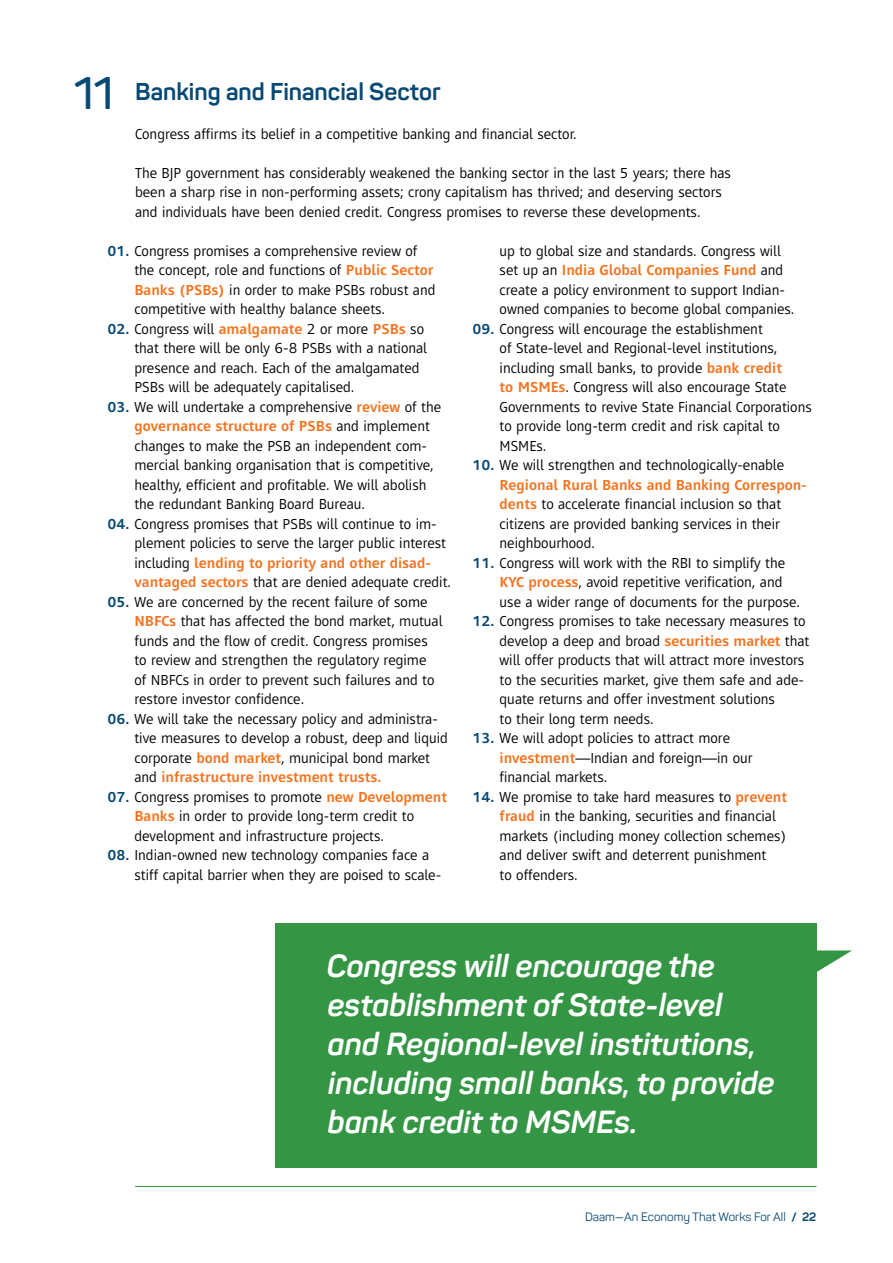
<style>
.page{position:relative;width:893px;height:1263px;background:#fff}
.page>*{position:absolute;margin:0;border:0;box-sizing:border-box;transform-origin:0 0}
.t1{font:italic 700 31.5px/39px "Panton";color:#fff}
.t2{font:700 24px "Panton";color:#064975}
.t3{font:15px/19.5px "Mayberry Pro";color:#000}
.t4{font:12px "Panton";color:#064975}
.s1{font-weight:600;font-size:45px}
.s2{font-weight:600;color:#064975}
.s3{font-weight:600;color:#f47421}
.s4{font-weight:700}
</style>
<div class="page">
<hr style="left:135px;top:1186px;width:681px;height:1px;background:#349645">
<div style="left:275px;top:923px;width:541px;height:244px;background:#349645"></div>
<svg style="left:816px;top:950px;width:36px;height:22px"></svg>
<h2 class="t2" style="left:74px;top:76px;width:368px"><span class="s1">11</span> Banking and Financial Sector</h2>
<p class="t3" style="left:135px;top:123px;width:443px">Congress affirms its belief in a competitive banking and financial sector.</p>
<p class="t3" style="left:135px;top:162px;width:597px">The BJP government has considerably weakened the banking sector in the last 5 years; there has been a sharp rise in non-performing assets; crony capitalism has thrived; and deserving sectors and individuals have been denied credit. Congress promises to reverse these developments.</p>
<p class="t3" style="left:134px;top:240px;width:303px;text-indent:-27px"><span class="s2">01.</span> Congress promises a comprehensive review of the concept, role and functions of <span class="s3">Public Sector Banks (PSBs)</span> in order to make PSBs robust and competitive with healthy balance sheets.</p>
<p class="t3" style="left:134px;top:318px;width:294px;text-indent:-27px"><span class="s2">02.</span> Congress will <span class="s3">amalgamate</span> 2 or more <span class="s3">PSBs</span> so that there will be only 6-8 PSBs with a national presence and reach. Each of the amalgamated PSBs will be adequately capitalised.</p>
<p class="t3" style="left:134px;top:396px;width:308px;text-indent:-27px"><span class="s2">03.</span> We will undertake a comprehensive <span class="s3">review</span> of the <span class="s3">governance structure of PSBs</span> and implement changes to make the PSB an independent com&shy;mercial banking organisation that is competitive, healthy, efficient and profitable. We will abolish the redundant Banking Board Bureau.</p>
<p class="t3" style="left:134px;top:513px;width:318px;text-indent:-27px"><span class="s2">04.</span> Congress promises that PSBs will continue to im&shy;plement policies to serve the larger public interest including <span class="s3">lending to priority and other disad&shy;vantaged sectors</span> that are denied adequate credit.</p>
<p class="t3" style="left:134px;top:591px;width:310px;text-indent:-27px"><span class="s2">05.</span> We are concerned by the recent failure of some <span class="s3">NBFCs</span> that has affected the bond market, mutual funds and the flow of credit. Congress promises to review and strengthen the regulatory regime<br>of NBFCs in order to prevent such failures and to restore investor confidence.</p>
<p class="t3" style="left:134px;top:708px;width:315px;text-indent:-27px"><span class="s2">06.</span> We will take the necessary policy and administra&shy;tive measures to develop a robust, deep and liquid corporate <span class="s3">bond market</span>, municipal bond market and <span class="s3">infrastructure investment trusts.</span></p>
<p class="t3" style="left:134px;top:786px;width:314px;text-indent:-27px"><span class="s2">07.</span> Congress promises to promote <span class="s3">new Development<br>Banks</span> in order to provide long-term credit to development and infrastructure projects.</p>
<p class="t3" style="left:134px;top:845px;width:308px;text-indent:-27px"><span class="s2">08.</span> Indian-owned new technology companies face a stiff capital barrier when they are poised to scale-</p>
<p class="t3" style="left:500px;top:240px;width:296px">up to global size and standards. Congress will set up an <span class="s3">India Global Companies Fund</span> and create a policy environment to support Indian&shy;owned companies to become global companies.</p>
<p class="t3" style="left:500px;top:318px;width:314px;text-indent:-27px"><span class="s2">09.</span> Congress will encourage the establishment<br>of State-level and Regional-level institutions, including small banks, to provide <span class="s3">bank credit<br>to MSMEs</span>. Congress will also encourage State Governments to revive State Financial Corporations to provide long-term credit and risk capital to MSMEs.</p>
<p class="t3" style="left:500px;top:455px;width:309px;text-indent:-27px"><span class="s2">10.</span> We will strengthen and technologically-enable <span class="s3">Regional Rural Banks and Banking Correspon&shy;dents</span> to accelerate financial inclusion so that citizens are provided banking services in their neighbourhood.</p>
<p class="t3" style="left:500px;top:552px;width:302px;text-indent:-27px"><span class="s2">11.</span> Congress will work with the RBI to simplify the<br><span class="s3">KYC process</span>, avoid repetitive verification, and use a wider range of documents for the purpose.</p>
<p class="t3" style="left:500px;top:611px;width:311px;text-indent:-27px"><span class="s2">12.</span> Congress promises to take necessary measures to develop a deep and broad <span class="s3">securities market</span> that will offer products that will attract more investors to the securities market, give them safe and ade&shy;quate returns and offer investment solutions<br>to their long term needs.</p>
<p class="t3" style="left:500px;top:728px;width:255px;text-indent:-27px"><span class="s2">13.</span> We will adopt policies to attract more <span class="s3">investment</span>—Indian and foreign—in our financial markets.</p>
<p class="t3" style="left:500px;top:786px;width:289px;text-indent:-27px"><span class="s2">14.</span> We promise to take hard measures to <span class="s3">prevent fraud</span> in the banking, securities and financial markets (including money collection schemes) and deliver swift and deterrent punishment<br>to offenders.</p>
<h1 class="t1" style="left:327px;top:946px;width:449px">Congress will encourage the establishment of State-level and Regional-level institutions, including small banks, to provide bank credit to MSMEs.</h1>
<p class="t4" style="left:585px;top:1209px;width:233px">Daam—An Economy That Works For All <span class="s4">/ 22</span></p>
</div>
